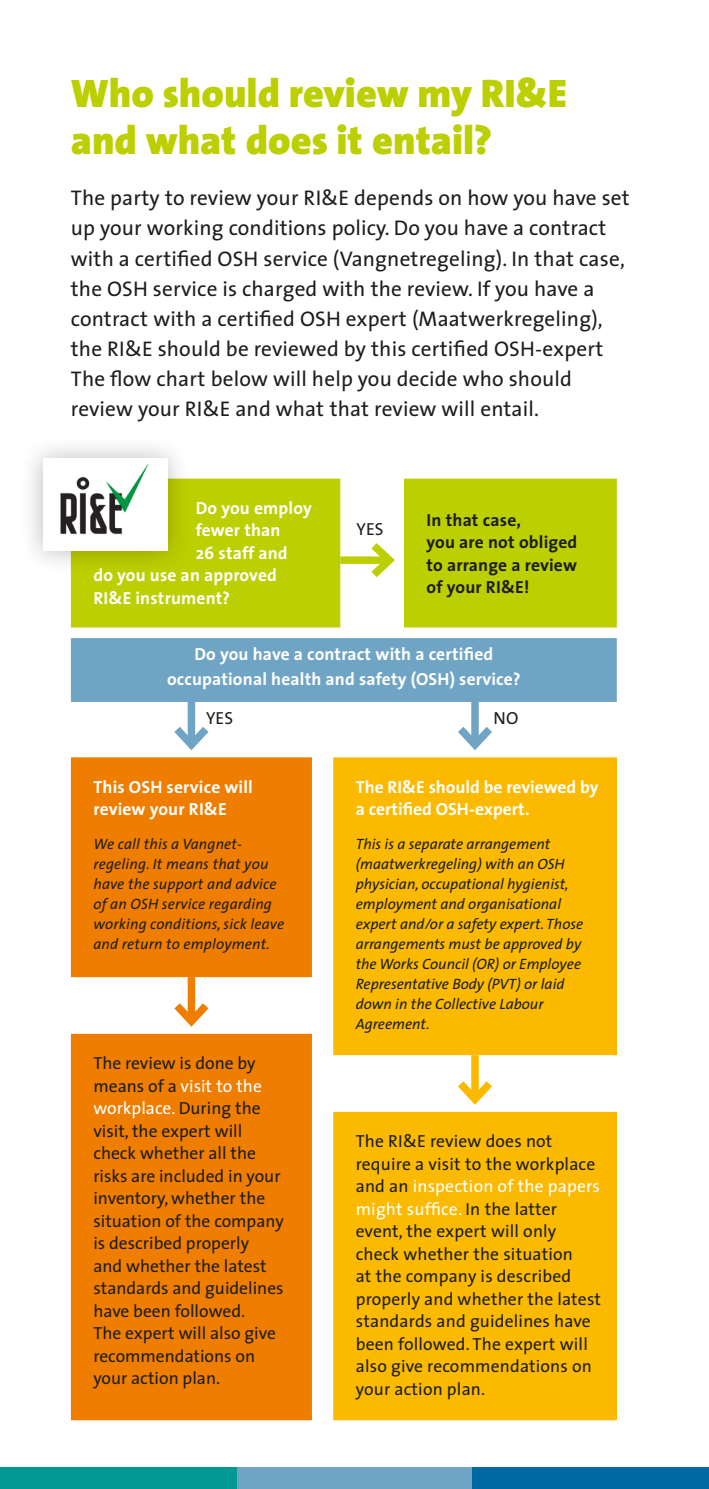
<style>
.page{position:relative;width:709px;height:1489px;background:#fff}
.page>*{position:absolute;margin:0;border:0;box-sizing:border-box;transform-origin:0 0}
.t1{font:900 40px/47.5px "The Sans";color:#bccf00}
.t2{font:21.25px/30px "The Sans";letter-spacing:.01em;color:#1d1d1b}
.t3{font:17.5px/22.5px "The Sans";color:#1d1d1b}
.t4{font:700 17.5px/22.5px "The Sans";letter-spacing:.01em;color:#fff}
.t5{font:700 17.5px/22.5px "The Sans";letter-spacing:.01em;color:#1d1d1b}
.t6{font:italic 15px/20px "The Sans";color:#1d1d1b}
.s1{color:#fff}
</style>
<div class="page">
<div style="left:405px;top:479px;width:211px;height:148px;background:#bccf00"></div>
<div style="left:404px;top:478px;width:213px;height:149px;border:1px solid #bccf00"></div>
<div style="left:71px;top:479px;width:269px;height:148px;background:#bccf00"></div>
<div style="left:71px;top:478px;width:269px;height:149px;border:1px solid #bccf00"></div>
<div style="left:72px;top:639px;width:543px;height:61px;background:#6fa4c4"></div>
<div style="left:71px;top:638px;width:546px;height:64px;border:2px solid #6fa4c4"></div>
<div style="left:340px;top:556px;width:49px;height:8px;background:#bccf00"></div>
<svg style="left:363px;top:543px;width:32px;height:35px"></svg>
<div style="left:188px;top:700px;width:7px;height:44px;background:#6fa4c4"></div>
<svg style="left:174px;top:718px;width:35px;height:32px"></svg>
<div style="left:471px;top:700px;width:8px;height:44px;background:#6fa4c4"></div>
<svg style="left:458px;top:718px;width:34px;height:32px"></svg>
<div style="left:19px;top:435px;width:172px;height:139px;background:#1d1d1b;opacity:.3"></div>
<div style="left:43px;top:458px;width:124px;height:93px;background:#fff"></div>
<img style="left:60px;top:464px;width:89px;height:71px">
<div style="left:334px;top:758px;width:282px;height:296px;background:#fbba00"></div>
<div style="left:333px;top:757px;width:284px;height:298px;border:1px solid #fbba00"></div>
<div style="left:334px;top:1112px;width:282px;height:307px;background:#fbba00"></div>
<div style="left:333px;top:1111px;width:284px;height:309px;border:1px solid #fbba00"></div>
<div style="left:71px;top:758px;width:240px;height:218px;background:#ef7d00"></div>
<div style="left:71px;top:757px;width:241px;height:220px;border:1px solid #ef7d00"></div>
<div style="left:71px;top:1034px;width:240px;height:385px;background:#ef7d00"></div>
<div style="left:71px;top:1033px;width:241px;height:387px;border:1px solid #ef7d00"></div>
<div style="left:188px;top:977px;width:7px;height:44px;background:#ef7d00"></div>
<svg style="left:174px;top:995px;width:35px;height:32px"></svg>
<div style="left:471px;top:1055px;width:8px;height:44px;background:#fbba00"></div>
<svg style="left:458px;top:1073px;width:34px;height:32px"></svg>
<div style="left:236px;top:1467px;width:236px;height:21px;background:#6fa4c4"></div>
<div style="left:0;top:1467px;width:236px;height:21px;background:#009a93"></div>
<div style="left:472px;top:1467px;width:237px;height:21px;background:#0069a3"></div>
<h1 class="t1" style="left:71px;top:69px;width:497px">Who should review my RI&amp;E and what does it entail?</h1>
<p class="t2" style="left:71px;top:183px;width:560px">The party to review your RI&amp;E depends on how you have set up your working conditions policy. Do you have a contract with a certified OSH service (Vangnetregeling). In that case, the OSH service is charged with the review. If you have a contract with a certified OSH expert (Maatwerkregeling), the RI&amp;E should be reviewed by this certified OSH-expert The flow chart below will help you decide who should review your RI&amp;E and what that review will entail.</p>
<p class="t4" style="left:196px;top:496px;width:118px">Do you employ</p>
<p class="t4" style="left:196px;top:518px;width:86px">fewer than</p>
<p class="t4" style="left:196px;top:541px;width:94px">26 staff and</p>
<p class="t4" style="left:93px;top:563px;width:185px">do you use an approved</p>
<p class="t4" style="left:93px;top:586px;width:138px">RI&amp;E instrument?</p>
<p class="t3" style="left:356px;top:517px;width:29px">YES</p>
<p class="t5" style="left:426px;top:508px;width:152px">In that case,<br>you are not obliged to arrange a review of your RI&amp;E!</p>
<p class="t4" style="left:167px;top:641px;width:355px;line-height:25px;text-align:center">Do you have a contract with a certified occupational health and safety (OSH) service?</p>
<p class="t3" style="left:206px;top:706px;width:29px">YES</p>
<p class="t3" style="left:493px;top:706px;width:26px">NO</p>
<p class="t4" style="left:93px;top:775px;width:161px">This OSH service will review your RI&amp;E</p>
<p class="t6" style="left:93px;top:833px;width:192px">We call this a Vangnet&shy;regeling. It means that you have the support and advice of an OSH service regarding working conditions, sick leave and return to employment.</p>
<p class="t3" style="left:93px;top:1051px;width:192px">The review is done by means of a <span class="s1">visit to the workplace.</span> During the visit, the expert will check whether all the risks are included in your inventory, whether the situation of the company is described properly<br>and whether the latest standards and guidelines have been followed.<br>The expert will also give recommendations on your action plan.</p>
<p class="t4" style="left:356px;top:775px;width:244px">The RI&amp;E should be reviewed by a certified OSH-expert.</p>
<p class="t6" style="left:356px;top:833px;width:229px">This is a separate arrangement (maatwerkregeling) with an OSH physician, occupational hygienist, employment and organisational expert and/or a safety expert. Those arrangements must be approved by the Works Council (OR) or Employee<br>Representative Body (PVT) or laid down in the Collective Labour<br>Agreement.</p>
<p class="t3" style="left:356px;top:1129px;width:247px">The RI&amp;E review does not require a visit to the workplace and an <span class="s1">inspection of the papers might suffice.</span> In the latter event, the expert will only check whether the situation<br>at the company is described properly and whether the latest standards and guidelines have been followed. The expert will also give recommendations on your action plan.</p>
</div>
